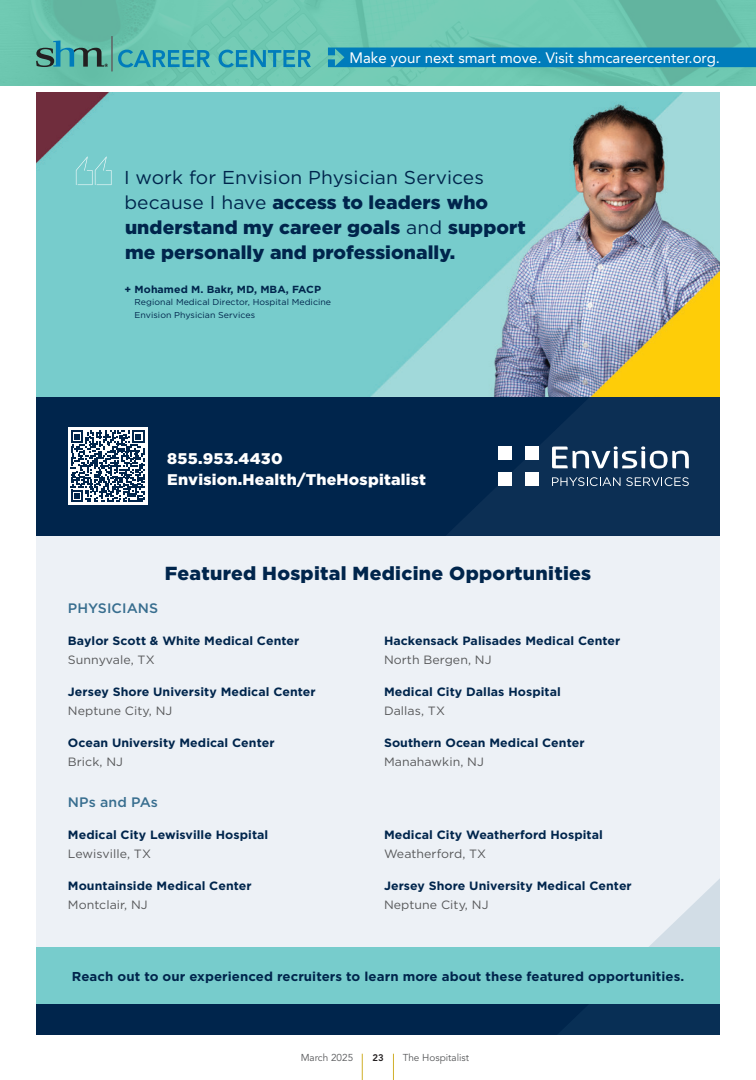
<style>
.page{position:relative;width:756px;height:1080px;background:#fff}
.page>*{position:absolute;margin:0;border:0;box-sizing:border-box;transform-origin:0 0}
.t1{font:900 18.9px "Gotham";letter-spacing:.015em;color:#00254c}
.t2{font:900 18.7px/24.9px "Gotham";letter-spacing:.005em;color:#00254c}
.t3{font:900 15.4px/20.6px "Gotham";letter-spacing:.015em;color:#fff}
.t4{font:15px "Avenir LT Std";color:#fff}
.t5{font:500 13.7px "Gotham";letter-spacing:.005em;color:#386e8f}
.t6{font:700 12.9px "Gotham";letter-spacing:.005em;color:#00254c}
.t7{font:700 12px "Gotham";letter-spacing:.005em;color:#00254c}
.t8{font:12px "Gotham";letter-spacing:.005em;color:#57585a}
.t9{font:700 10.3px "Gotham";letter-spacing:.005em;color:#00254c}
.t10{font:10px "Avenir LT Std";color:#57585a}
.t11{font:800 9.5px "Avenir LT Std";color:#231f20}
.t12{font:8.6px/12px "Gotham";letter-spacing:.005em;color:#00254c}
.s1{font-weight:400}
</style>
<div class="page">
<div style="left:36px;top:397px;width:684px;height:172px;background:#00254c"></div>
<svg style="left:448px;top:397px;width:272px;height:138px;fill:#0c2f54"></svg>
<div style="left:36px;top:536px;width:684px;height:411px;background:#edf1f6"></div>
<div style="left:36px;top:1004px;width:684px;height:31px;background:#00254c"></div>
<img style="left:36px;top:93px;width:684px;height:304px">
<div style="left:36px;top:947px;width:684px;height:57px;background:#7cc"></div>
<svg style="left:552px;top:446px;width:137px;height:23px"></svg>
<div style="left:498px;top:473px;width:13px;height:13px;background:#fff"></div>
<div style="left:525px;top:473px;width:13px;height:13px;background:#fff"></div>
<div style="left:498px;top:447px;width:13px;height:13px;background:#fff"></div>
<div style="left:525px;top:447px;width:13px;height:13px;background:#fff"></div>
<svg style="left:552px;top:477px;width:137px;height:9px"></svg>
<div style="left:68px;top:428px;width:79px;height:77px;background:#fff"></div>
<svg style="left:71px;top:430px;width:74px;height:72px"></svg>
<svg style="left:76px;top:157px;width:36px;height:28px"></svg>
<svg style="left:649px;top:879px;width:71px;height:68px"></svg>
<svg style="left:362px;top:1054px;width:1px;height:26px"></svg>
<svg style="left:393px;top:1054px;width:1px;height:26px"></svg>
<img style="left:0;top:0;width:756px;height:86px">
<div style="left:328px;top:48px;width:428px;height:19px;background:#007cbb"></div>
<hr style="left:111px;top:36px;width:1px;height:35px;background:#808285">
<svg style="left:118px;top:50px;width:92px;height:17px;background:#3aa3b4"></svg>
<svg style="left:219px;top:50px;width:92px;height:17px;background:#3ea6b6"></svg>
<svg style="left:36px;top:40px;width:72px;height:27px;background:#4f9a92"></svg>
<p class="t4" style="left:349px;top:49px;width:372px">Make your next smart move. Visit shmcareercenter.org.</p>
<h2 class="t2" style="left:124px;top:165px;width:403px"><span class="s1">I work for Envision Physician Services because I have</span> access to leaders who understand my career goals <span class="s1">and</span> support me personally and professionally.</h2>
<p class="t9" style="left:125px;top:283px;width:198px">+ Mohamed M. Bakr, MD, MBA, FACP</p>
<p class="t12" style="left:135px;top:296px;width:198px">Regional Medical Director, Hospital Medicine<br>Envision Physician Services</p>
<p class="t3" style="left:167px;top:448px;width:260px">855.953.4430<br>Envision.Health/TheHospitalist</p>
<h1 class="t1" style="left:165px;top:560px;width:428px">Featured Hospital Medicine Opportunities</h1>
<p class="t5" style="left:68px;top:599px;width:92px">PHYSICIANS</p>
<p class="t7" style="left:68px;top:633px;width:233px">Baylor Scott &amp; White Medical Center</p>
<p class="t8" style="left:68px;top:652px;width:88px">Sunnyvale, TX</p>
<p class="t7" style="left:68px;top:684px;width:249px">Jersey Shore University Medical Center</p>
<p class="t8" style="left:68px;top:703px;width:106px">Neptune City, NJ</p>
<p class="t7" style="left:68px;top:735px;width:208px">Ocean University Medical Center</p>
<p class="t8" style="left:68px;top:754px;width:57px">Brick, NJ</p>
<p class="t5" style="left:68px;top:793px;width:92px">NPs and PAs</p>
<p class="t7" style="left:68px;top:827px;width:202px">Medical City Lewisville Hospital</p>
<p class="t8" style="left:68px;top:846px;width:85px">Lewisville, TX</p>
<p class="t7" style="left:68px;top:878px;width:185px">Mountainside Medical Center</p>
<p class="t8" style="left:68px;top:897px;width:81px">Montclair, NJ</p>
<p class="t7" style="left:384px;top:633px;width:238px">Hackensack Palisades Medical Center</p>
<p class="t8" style="left:384px;top:652px;width:109px">North Bergen, NJ</p>
<p class="t7" style="left:384px;top:684px;width:178px">Medical City Dallas Hospital</p>
<p class="t8" style="left:384px;top:703px;width:62px">Dallas, TX</p>
<p class="t7" style="left:384px;top:735px;width:202px">Southern Ocean Medical Center</p>
<p class="t8" style="left:384px;top:754px;width:101px">Manahawkin, NJ</p>
<p class="t7" style="left:384px;top:827px;width:220px">Medical City Weatherford Hospital</p>
<p class="t8" style="left:384px;top:846px;width:104px">Weatherford, TX</p>
<p class="t7" style="left:384px;top:878px;width:249px">Jersey Shore University Medical Center</p>
<p class="t8" style="left:384px;top:897px;width:106px">Neptune City, NJ</p>
<p class="t6" style="left:72px;top:968px;width:614px">Reach out to our experienced recruiters to learn more about these featured opportunities.</p>
<p class="t10" style="left:301px;top:1052px;width:54px">March 2025</p>
<p class="t11" style="left:372px;top:1052px;width:13px">23</p>
<p class="t10" style="left:403px;top:1052px;width:68px">The Hospitalist</p>
</div>
